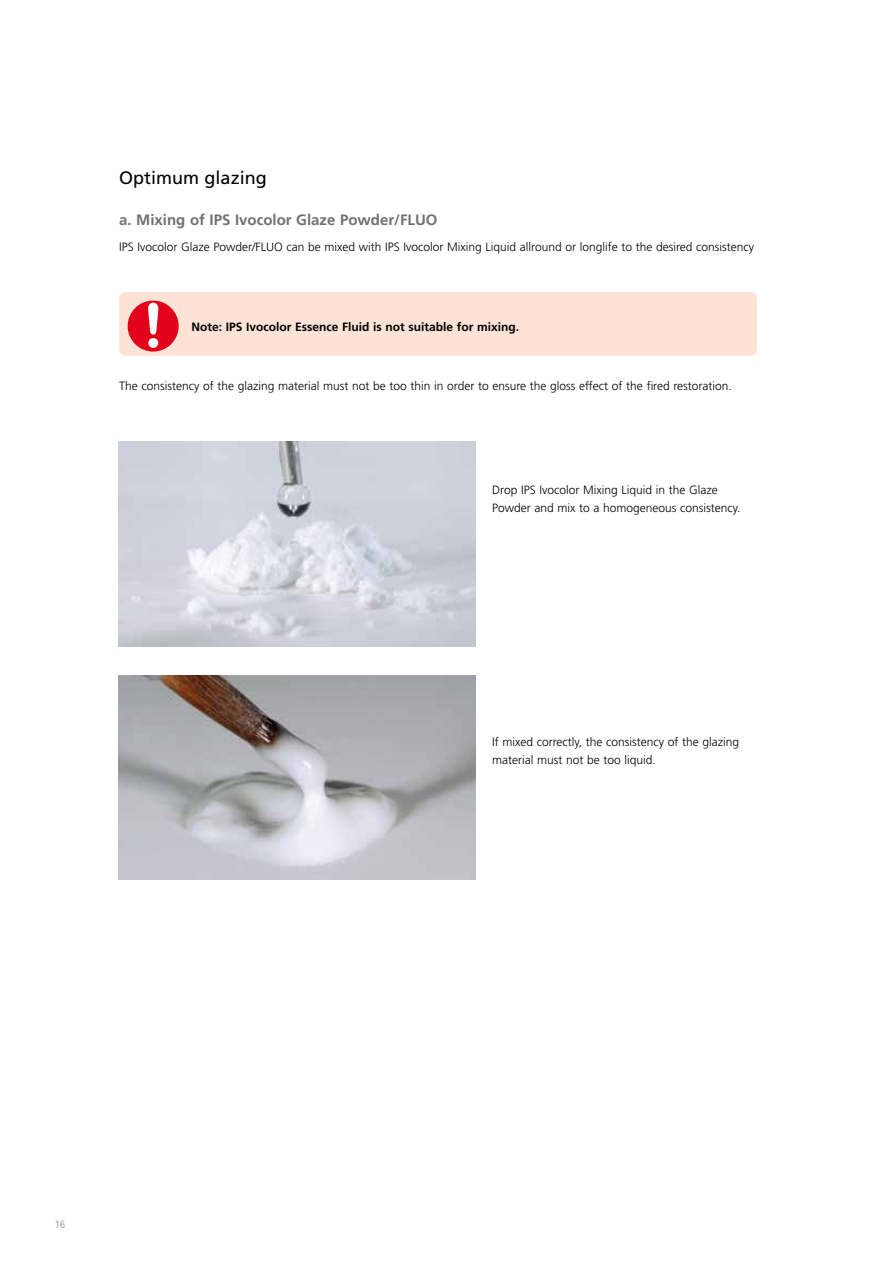
<style>
.page{position:relative;width:893px;height:1263px;background:#fff}
.page>*{position:absolute;margin:0;border:0;box-sizing:border-box;transform-origin:0 0}
.t1{font:18px "Frutiger";color:#000}
.t2{font:700 15px "Frutiger";color:#707172}
.t3{font:300 12px/18px "Frutiger";color:#000}
.t4{font:700 12px "Frutiger";color:#000}
.t5{font:condensed 10.5px "Frutiger";color:#9c9e9f}
</style>
<div class="page">
<img style="left:118px;top:442px;width:357px;height:204px">
<img style="left:118px;top:675px;width:357px;height:204px">
<div style="left:119px;top:292px;width:638px;height:64px;background:#fce3d6;border-radius:6px"></div>
<div style="left:128px;top:301px;width:51px;height:51px;background:#e2001a;border-radius:50%"></div>
<div style="left:148px;top:338px;width:10px;height:10px;background:#fff;border-radius:50%"></div>
<svg style="left:148px;top:303px;width:11px;height:32px"></svg>
<h1 class="t1" style="left:119px;top:167px;width:149px">Optimum glazing</h1>
<p class="t2" style="left:119px;top:211px;width:320px">a. Mixing of IPS Ivocolor Glaze Powder/FLUO</p>
<p class="t3" style="left:119px;top:238px;width:637px">IPS Ivocolor Glaze Powder/FLUO can be mixed with IPS Ivocolor Mixing Liquid allround or longlife to the desired consistency</p>
<p class="t4" style="left:191px;top:320px;width:329px">Note: IPS Ivocolor Essence Fluid is not suitable for mixing.</p>
<p class="t3" style="left:119px;top:377px;width:614px">The consistency of the glazing material must not be too thin in order to ensure the gloss effect of the fired restoration.</p>
<p class="t3" style="left:492px;top:481px;width:250px">Drop IPS Ivocolor Mixing Liquid in the Glaze<br>Powder and mix to a homogeneous consistency.</p>
<p class="t3" style="left:492px;top:733px;width:249px">If mixed correctly, the consistency of the glazing material must not be too liquid.</p>
<p class="t5" style="left:55px;top:1218px;width:12px">16</p>
</div>
